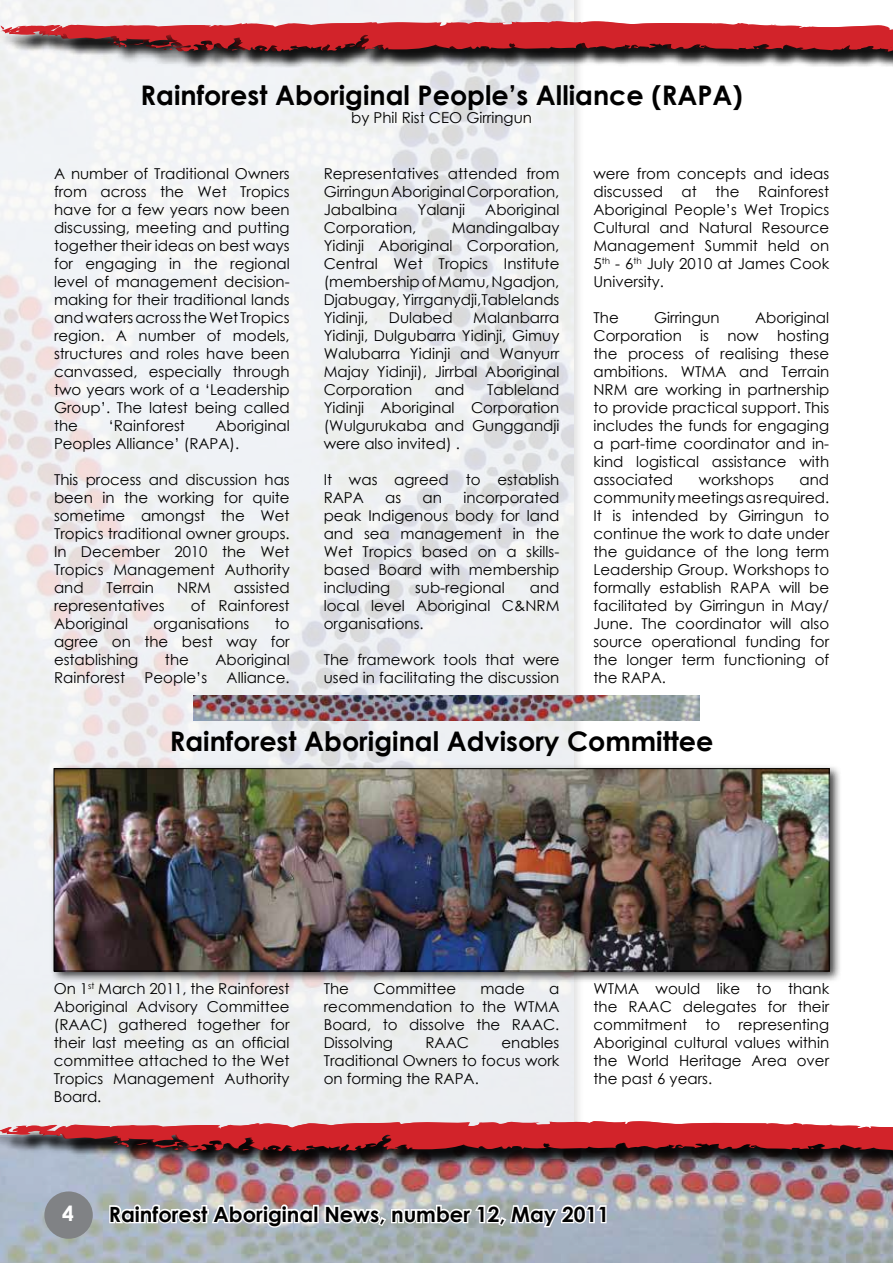
<style>
.page{position:relative;width:893px;height:1263px;background:#fff}
.page>*{position:absolute;margin:0;border:0;box-sizing:border-box;transform-origin:0 0}
.t1{font:700 27px "Century Gothic";color:#000}
.t2{font:700 21px "Century Gothic";color:#000}
.t3{font:700 21px "Century Gothic";color:#fff}
.t4{font:15px/18px "Century Gothic";color:#000;text-align:justify}
</style>
<div class="page">
<img style="left:0;top:1170px;width:893px;height:93px">
<img style="left:0;top:0;width:573px;height:1120px">
<svg style="left:108px;top:1202px;width:207px;height:28px"></svg>
<div style="left:313px;top:1205px;width:6px;height:18px;border:3px solid #fff"></div>
<svg style="left:323px;top:1200px;width:285px;height:29px"></svg>
<div style="left:44px;top:1191px;width:49px;height:48px;background:#808285;border-radius:50%"></div>
<div style="left:50px;top:764px;width:792px;height:220px;background:#000;opacity:.75"></div>
<img style="left:56px;top:770px;width:771px;height:199px">
<div style="left:54px;top:768px;width:775px;height:203px;border:1px solid #000"></div>
<img style="left:194px;top:695px;width:505px;height:25px">
<div style="left:0;top:24px;width:893px;height:46px;background:#000;opacity:.75"></div>
<svg style="left:0;top:20px;width:893px;height:33px;background:#b44348"></svg>
<div style="left:0;top:1124px;width:893px;height:46px;background:#000;opacity:.75"></div>
<svg style="left:0;top:1120px;width:893px;height:32px;background:#b23f44"></svg>
<h1 class="t1" style="left:141px;top:75px;width:604px">Rainforest Aboriginal People’s Alliance (RAPA)</h1>
<p class="t4" style="left:351px;top:109px;width:182px">by Phil Rist CEO Girringun</p>
<p class="t4" style="left:54px;top:164px;width:237px">A number of Traditional Owners from across the Wet Tropics have for a few years now been discussing, meeting and putting together their ideas on best ways for engaging in the regional level of management decision&shy;making for their traditional lands and waters across the Wet Tropics region. A number of models, structures and roles have been canvassed, especially through two years work of a ‘Leadership Group’. The latest being called the</p>
<p class="t4" style="left:54px;top:416px;width:237px;text-indent:162px">Aboriginal<br>Peoples Alliance’ (RAPA).</p>
<p class="t4" style="left:54px;top:470px;width:237px">This process and discussion has been in the working for quite sometime amongst the Wet Tropics traditional owner groups.<br>In December 2010 the Wet Tropics Management Authority and</p>
<p class="t4" style="left:109px;top:416px;width:78px">‘Rainforest</p>
<p class="t4" style="left:107px;top:578px;width:49px">Terrain</p>
<p class="t4" style="left:177px;top:578px;width:35px">NRM</p>
<p class="t4" style="left:234px;top:578px;width:57px">assisted</p>
<p class="t4" style="left:54px;top:596px;width:112px">representatives</p>
<p class="t4" style="left:191px;top:596px;width:100px">of Rainforest</p>
<p class="t4" style="left:54px;top:614px;width:76px">Aboriginal</p>
<p class="t4" style="left:154px;top:614px;width:97px">organisations</p>
<p class="t4" style="left:54px;top:614px;width:237px;text-indent:221px">to agree on the best way for establishing</p>
<p class="t4" style="left:165px;top:650px;width:25px">the</p>
<p class="t4" style="left:216px;top:650px;width:76px">Aboriginal</p>
<p class="t4" style="left:54px;top:668px;width:73px">Rainforest</p>
<p class="t4" style="left:145px;top:668px;width:64px">People’s</p>
<p class="t4" style="left:227px;top:668px;width:65px">Alliance.</p>
<p class="t4" style="left:324px;top:164px;width:237px">Representatives attended from Girringun Aboriginal Corporation, Jabalbina</p>
<p class="t4" style="left:417px;top:200px;width:49px">Yalanji</p>
<p class="t4" style="left:485px;top:200px;width:76px">Aboriginal</p>
<p class="t4" style="left:324px;top:218px;width:237px;text-indent:128px">Mandingalbay Yidinji Aboriginal Corporation, Central Wet Tropics Institute (membership of Mamu, Ngadjon, Djabugay, Yirrganydji,Tablelands Yidinji,</p>
<p class="t4" style="left:324px;top:218px;width:94px">Corporation,</p>
<p class="t4" style="left:324px;top:308px;width:237px;text-indent:150px">Malanbarra Yidinji, Dulgubarra Yidinji, Gimuy Walubarra Yidinji and Wanyurr Majay Yidinji), Jirrbal Aboriginal Corporation</p>
<p class="t4" style="left:389px;top:308px;width:65px">Dulabed</p>
<p class="t4" style="left:324px;top:380px;width:237px;text-indent:163px">Tableland Yidinji Aboriginal Corporation (Wulgurukaba and Gunggandji were also invited) .</p>
<p class="t4" style="left:324px;top:470px;width:237px">It was agreed to establish<br>RAPA</p>
<p class="t4" style="left:435px;top:380px;width:31px">and</p>
<p class="t4" style="left:324px;top:488px;width:237px;text-indent:140px">incorporated peak Indigenous body for land and sea management in the Wet Tropics based on a skills&shy;based Board with membership including</p>
<p class="t4" style="left:385px;top:488px;width:18px">as</p>
<p class="t4" style="left:423px;top:488px;width:21px">an</p>
<p class="t4" style="left:415px;top:578px;width:91px">sub-regional</p>
<p class="t4" style="left:324px;top:578px;width:237px;text-indent:206px">and local level Aboriginal C&amp;NRM organisations.</p>
<p class="t4" style="left:324px;top:650px;width:237px">The framework tools that were used in facilitating the discussion</p>
<p class="t4" style="left:593px;top:164px;width:237px">were from concepts and ideas discussed at the Rainforest Aboriginal People’s Wet Tropics Cultural and Natural Resource Management Summit held on 5<sup>th</sup> - 6<sup>th</sup> July 2010 at James Cook University.</p>
<p class="t4" style="left:593px;top:308px;width:27px">The</p>
<p class="t4" style="left:654px;top:308px;width:67px">Girringun</p>
<p class="t4" style="left:593px;top:308px;width:237px;text-indent:162px">Aboriginal Corporation is now hosting the process of realising these ambitions. WTMA and Terrain NRM are working in partnership to provide practical support. This includes the funds for engaging a part-time coordinator and in&shy;kind logistical assistance with associated</p>
<p class="t4" style="left:593px;top:470px;width:237px;text-indent:206px">and community meetings as required.<br>It is intended by Girringun to continue the work to date under the guidance of the long term Leadership Group. Workshops to formally establish RAPA will be facilitated by Girringun in May/ June. The coordinator will also source operational funding for the longer term functioning of the RAPA.</p>
<p class="t4" style="left:699px;top:470px;width:77px">workshops</p>
<h1 class="t1" style="left:170px;top:720px;width:545px">Rainforest Aboriginal Advisory Committee</h1>
<p class="t4" style="left:54px;top:979px;width:237px">On 1<sup>st</sup> March 2011, the Rainforest Aboriginal Advisory Committee (RAAC) gathered together for their last meeting as an official committee attached to the Wet Tropics Management Authority Board.</p>
<p class="t4" style="left:324px;top:979px;width:27px">The</p>
<p class="t4" style="left:373px;top:979px;width:84px">Committee</p>
<p class="t4" style="left:480px;top:979px;width:46px">made</p>
<p class="t4" style="left:324px;top:979px;width:237px;text-indent:225px">a recommendation to the WTMA Board, to dissolve the RAAC.<br>Dissolving</p>
<p class="t4" style="left:324px;top:1033px;width:237px;text-indent:178px">enables Traditional Owners to focus work on forming the RAPA.</p>
<p class="t4" style="left:425px;top:1033px;width:45px">RAAC</p>
<p class="t4" style="left:593px;top:980px;width:237px">WTMA would like to thank the RAAC delegates for their commitment to representing Aboriginal cultural values within the World Heritage Area over the past 6 years.</p>
<h2 class="t3" style="left:62px;top:1197px;width:13px">4</h2>
<h2 class="t2" style="left:109px;top:1198px;width:502px">Rainforest Aboriginal News, number 12, May 2011</h2>
</div>
